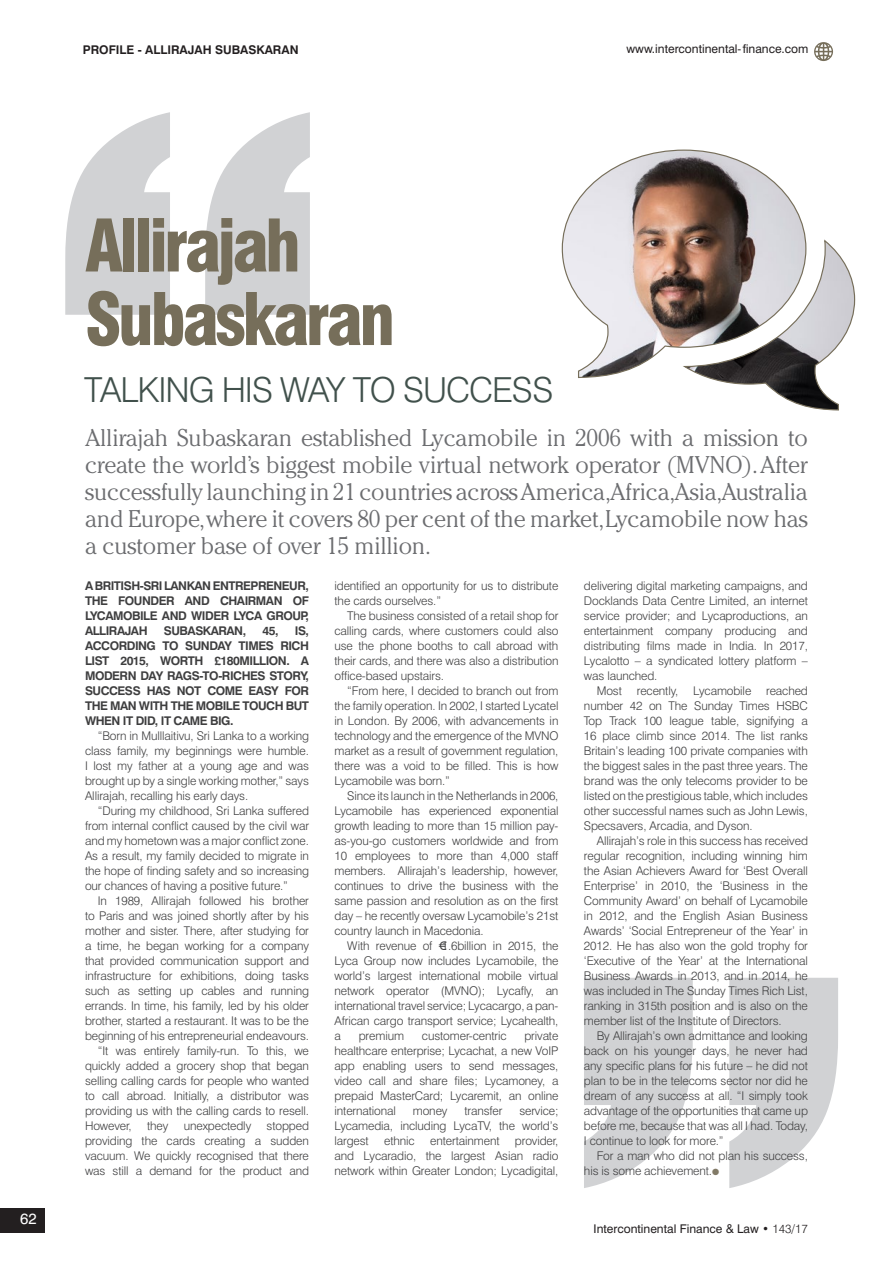
<style>
.page{position:relative;width:893px;height:1263px;background:#fff}
.page>*{position:absolute;margin:0;border:0;box-sizing:border-box;transform-origin:0 0}
.t1{font:900 condensed 70.5px/73.5px "Swiss 721 BT";letter-spacing:-.05em;color:#766e5a}
.t2{font:300 34.5px "Swiss 721 BT";letter-spacing:-.03em;color:#41514c}
.t3{font:300 24px/27px "Cheltenham";letter-spacing:-.01em;color:#6c6d70;text-align:justify}
.t4{font:15px "Swiss 721 BT";color:#fff}
.t5{font:300 12px/15px "Swiss 721 BT";letter-spacing:-.01em;color:#3e3e3f;text-align:justify}
.t6{font:700 12px/15px "Swiss 721 BT";letter-spacing:-.04em;color:#3e3e3f;text-align:justify}
.t7{font:12px "Swiss 721 BT";color:#231f20}
.t8{font:700 12px "Swiss 721 BT";color:#231f20}
.s1{color:#827a67}
.s2{font-weight:300}
</style>
<div class="page">
<svg style="left:65px;top:112px;width:245px;height:203px;fill:#d1d2d4"></svg>
<svg style="left:584px;top:978px;width:254px;height:210px;fill:#d1d2d4"></svg>
<div style="left:0;top:1208px;width:45px;height:24px;background:#231f20"></div>
<svg style="left:814px;top:42px;width:19px;height:19px"></svg>
<svg style="left:561px;top:149px;width:295px;height:262px"></svg>
<p class="t8" style="left:83px;top:42px;width:217px">PROFILE - ALLIRAJAH SUBASKARAN</p>
<p class="t7" style="left:626px;top:42px;width:183px">www.intercontinental-finance.com</p>
<p class="t4" style="left:20px;top:1210px;width:18px">62</p>
<h1 class="t1" style="left:85px;top:209px;width:312px">Allirajah<br>Subaskaran</h1>
<h2 class="t2" style="left:84px;top:368px;width:471px">TALKING HIS WAY TO SUCCESS</h2>
<p class="t3" style="left:85px;top:424px;width:724px">Allirajah Subaskaran established Lycamobile in 2006 with a mission to create the world’s biggest mobile virtual network operator (MVNO). After successfully launching in 21 countries across America,Africa,Asia,Australia and Europe,where it covers 80 per cent of the market,Lycamobile now has a customer base of over 15 million.</p>
<p class="t6" style="left:85px;top:578px;width:225px">A BRITISH-SRI LANKAN ENTREPRENEUR, THE FOUNDER AND CHAIRMAN OF LYCAMOBILE AND WIDER LYCA GROUP, ALLIRAJAH</p>
<p class="t6" style="left:85px;top:623px;width:225px;text-indent:210px">IS, ACCORDING TO SUNDAY TIMES RICH LIST 2015, WORTH £180MILLION. A MODERN DAY RAGS-TO-RICHES STORY, SUCCESS HAS NOT COME EASY FOR THE MAN WITH THE MOBILE TOUCH BUT WHEN IT DID, IT CAME BIG.</p>
<p class="t5" style="left:85px;top:728px;width:225px;text-indent:13px">“Born in Mulllaitivu, Sri Lanka to a working class family, my beginnings were humble.<br>I lost my father at a young age and was brought up by a single working mother,” says Allirajah, recalling his early days.</p>
<p class="t5" style="left:85px;top:803px;width:225px;text-indent:13px">“During my childhood, Sri Lanka suffered from internal conflict caused by the civil war and my hometown was a major conflict zone.<br>As a result, my family decided to migrate in the hope of finding safety and so increasing our chances of having a positive future.”</p>
<p class="t5" style="left:98px;top:893px;width:213px">In 1989, Allirajah followed his brother</p>
<p class="t5" style="left:85px;top:908px;width:225px">to Paris and was joined shortly after by his</p>
<p class="t5" style="left:85px;top:923px;width:225px">mother and sister. There, after studying for</p>
<p class="t5" style="left:85px;top:938px;width:225px">a time, he began working for a company</p>
<p class="t5" style="left:85px;top:953px;width:225px">that provided communication support and</p>
<p class="t5" style="left:85px;top:968px;width:225px">infrastructure for exhibitions, doing tasks</p>
<p class="t5" style="left:85px;top:983px;width:225px">such as setting up cables and running</p>
<p class="t5" style="left:85px;top:998px;width:225px">errands. In time, his family, led by his older</p>
<p class="t5" style="left:85px;top:1013px;width:225px">brother, started a restaurant. It was to be the</p>
<p class="t5" style="left:85px;top:1028px;width:225px">beginning of his entrepreneurial endeavours.</p>
<p class="t5" style="left:98px;top:1043px;width:213px">“It was entirely family-run. To this, we</p>
<p class="t5" style="left:85px;top:1058px;width:225px">quickly added a grocery shop that began</p>
<p class="t5" style="left:85px;top:1073px;width:225px">selling calling cards for people who wanted</p>
<p class="t5" style="left:85px;top:1088px;width:225px">to call abroad. Initially, a distributor was</p>
<p class="t5" style="left:85px;top:1103px;width:225px">providing us with the calling cards to resell.</p>
<p class="t5" style="left:85px;top:1118px;width:48px">However,</p>
<p class="t5" style="left:147px;top:1118px;width:23px">they</p>
<p class="t5" style="left:184px;top:1118px;width:69px">unexpectedly</p>
<p class="t6" style="left:164px;top:623px;width:84px">SUBASKARAN,</p>
<p class="t6" style="left:262px;top:623px;width:18px">45,</p>
<p class="t5" style="left:85px;top:1118px;width:225px;text-indent:182px">stopped providing the cards creating a sudden vacuum. We quickly recognised that there was still a demand for the product and</p>
<p class="t5" style="left:334px;top:578px;width:225px">identified an opportunity for us to distribute the cards ourselves.”</p>
<p class="t5" style="left:334px;top:608px;width:225px;text-indent:13px">The business consisted of a retail shop for calling cards, where customers could also use the phone booths to call abroad with their cards, and there was also a distribution office-based upstairs.</p>
<p class="t5" style="left:334px;top:683px;width:225px;text-indent:13px">“From here, I decided to branch out from the family operation. In 2002, I started Lycatel in London. By 2006, with advancements in technology and the emergence of the MVNO market as a result of government regulation, there was a void to be filled. This is how Lycamobile was born.”</p>
<p class="t5" style="left:334px;top:788px;width:225px;text-indent:13px">Since its launch in the Netherlands in 2006, Lycamobile has experienced exponential growth leading to more than 15 million pay&shy;as-you-go customers worldwide and from 10 employees to more than 4,000 staff members. Allirajah’s leadership, however, continues to drive the business with the same passion and resolution as on the first day – he recently oversaw Lycamobile’s 21st country launch in Macedonia.</p>
<p class="t5" style="left:334px;top:938px;width:225px;text-indent:13px">With revenue of €1.6billion in 2015, the Lyca Group now includes Lycamobile, the world’s largest international mobile virtual network operator (MVNO); Lycafly, an international travel service; Lycacargo, a pan-African cargo transport service; Lycahealth, a</p>
<p class="t5" style="left:334px;top:1028px;width:225px;text-indent:190px">private healthcare enterprise; Lycachat, a new VoIP app enabling users to send messages, video call and share files; Lycamoney, a prepaid MasterCard; Lycaremit, an online international</p>
<p class="t5" style="left:359px;top:1028px;width:47px">premium</p>
<p class="t5" style="left:422px;top:1028px;width:86px">customer-centric</p>
<p class="t5" style="left:413px;top:1103px;width:36px">money</p>
<p class="t5" style="left:464px;top:1103px;width:40px">transfer</p>
<p class="t5" style="left:334px;top:1103px;width:225px;text-indent:185px">service; Lycamedia, including LycaTV, the world’s largest</p>
<p class="t5" style="left:334px;top:1133px;width:225px;text-indent:180px">provider, and Lycaradio, the largest Asian radio network within Greater London; Lycadigital,</p>
<p class="t5" style="left:384px;top:1133px;width:32px">ethnic</p>
<p class="t5" style="left:430px;top:1133px;width:71px">entertainment</p>
<p class="t5" style="left:584px;top:578px;width:225px">delivering digital marketing campaigns, and Docklands Data Centre Limited, an internet service provider; and Lycaproductions, an entertainment company producing and distributing films made in India. In 2017, Lycalotto – a syndicated lottery platform – was launched.</p>
<p class="t5" style="left:584px;top:683px;width:225px;text-indent:13px">Most recently, Lycamobile reached number 42 on The Sunday Times HSBC Top Track 100 league table, signifying a 16 place climb since 2014. The list ranks Britain’s leading 100 private companies with the biggest sales in the past three years. The brand was the only telecoms provider to be listed on the prestigious table, which includes other successful names such as John Lewis, Specsavers, Arcadia, and Dyson.</p>
<p class="t5" style="left:584px;top:833px;width:225px;text-indent:13px">Allirajah’s role in this success has received regular recognition, including winning him the Asian Achievers Award for ‘Best Overall Enterprise’ in 2010, the ‘Business in the Community Award’ on behalf of Lycamobile in 2012, and the English Asian Business Awards’ ‘Social Entrepreneur of the Year’ in 2012. He has also won the gold trophy for ‘Executive of the Year’ at the International Business Awards in 2013, and in 2014, he was included in The Sunday Times Rich List, ranking in 315th position and is also on the member list of the Institute of Directors.</p>
<p class="t5" style="left:584px;top:1028px;width:225px;text-indent:13px">By Allirajah’s own admittance and looking back on his younger days, he never had any specific plans for his future – he did not plan to be in the telecoms sector nor did he dream of any success at all. “I simply took advantage of the opportunities that came up before me, because that was all I had. Today, I continue to look for more.”</p>
<p class="t5" style="left:584px;top:1148px;width:225px;text-indent:13px">For a man who did not plan his success, his is some achievement.<span class="s1">●</span></p>
<p class="t7" style="left:594px;top:1221px;width:216px">Intercontinental Finance &amp; Law • <span class="s2">143/17</span></p>
</div>
